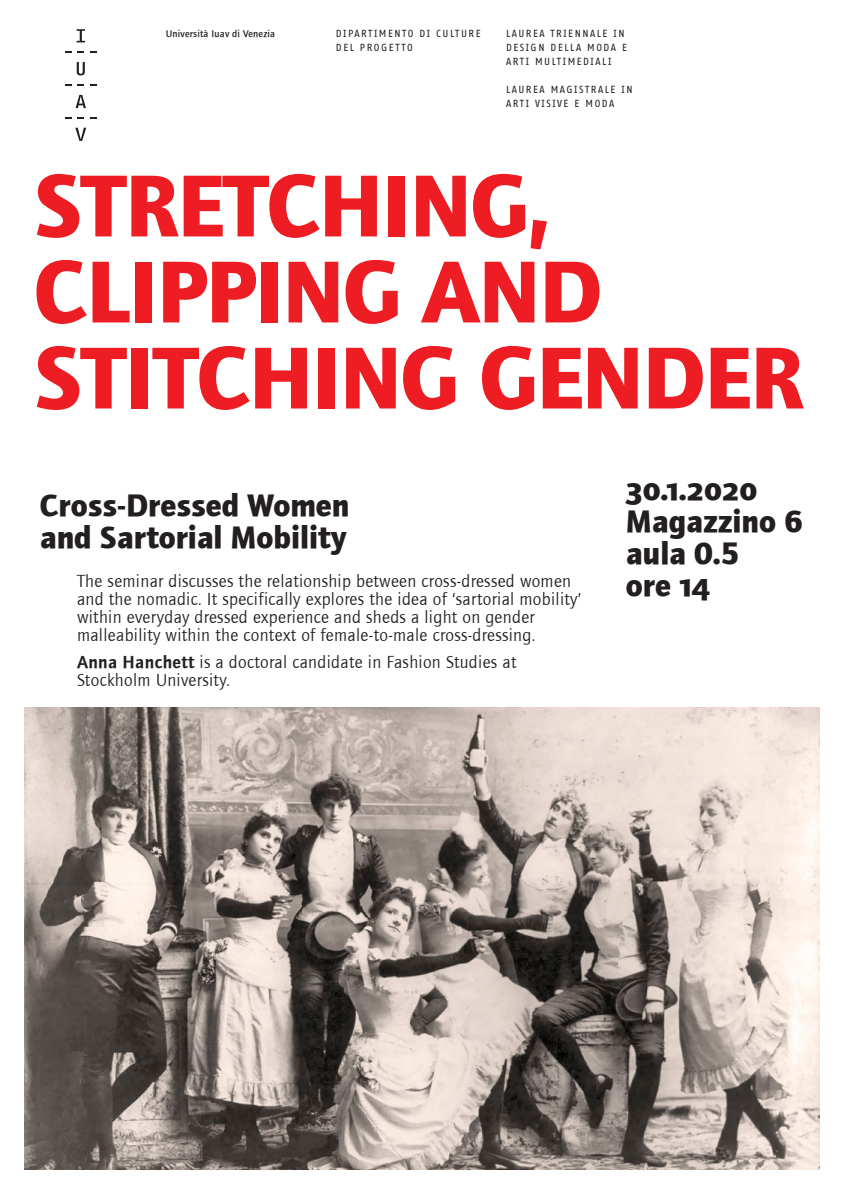
<style>
.page{position:relative;width:842px;height:1191px;background:#fff}
.page>*{position:absolute;margin:0;border:0;box-sizing:border-box;transform-origin:0 0}
.TITOLO{font:700 91px/86px "Foundry Journal";letter-spacing:-.01em;color:#ee1d23}
.SOTTOTITOLO___INFO{font:700 32px "Foundry Journal";color:#231f20}
.SOTTOTITOLO___INFO-2{font:700 32px "Foundry Journal Sc";color:#231f20}
.TESTO_grande{font:18px/18px "Foundry Journal";letter-spacing:.02em;color:#231f20}
.INTESTAZIONE_maiusco{font:10px/14px "Fago Office Sans";letter-spacing:.15em;color:#231f20}
.INTESTAZIONE_iuav{font:500 10px "Foundry Journal";letter-spacing:.02em;color:#231f20}
.s1{font-family:"Foundry Journal Demi"}
.s2{font-family:"Foundry Journal Sc"}
</style>
<div class="page">
<svg style="left:77px;top:29px;width:8px;height:13px"></svg>
<svg style="left:65px;top:51px;width:7px;height:2px"></svg>
<svg style="left:78px;top:51px;width:6px;height:2px"></svg>
<svg style="left:90px;top:51px;width:6px;height:2px"></svg>
<svg style="left:77px;top:62px;width:8px;height:13px"></svg>
<svg style="left:65px;top:84px;width:7px;height:2px"></svg>
<svg style="left:78px;top:84px;width:6px;height:2px"></svg>
<svg style="left:90px;top:84px;width:6px;height:2px"></svg>
<svg style="left:76px;top:95px;width:10px;height:13px"></svg>
<svg style="left:65px;top:117px;width:7px;height:2px"></svg>
<svg style="left:78px;top:117px;width:6px;height:2px"></svg>
<svg style="left:90px;top:117px;width:6px;height:2px"></svg>
<svg style="left:75px;top:128px;width:11px;height:13px"></svg>
<img style="left:24px;top:708px;width:795px;height:461px">
<p class="INTESTAZIONE_iuav" style="left:166px;top:28px;width:111px">Università Iuav di Venezia</p>
<p class="INTESTAZIONE_maiusco" style="left:336px;top:27px;width:146px">DIPARTIMENTO DI CULTURE<br>DEL PROGETTO</p>
<p class="INTESTAZIONE_maiusco" style="left:506px;top:27px;width:122px">LAUREA TRIENNALE IN<br>DESIGN DELLA MODA E<br>ARTI MULTIMEDIALI</p>
<p class="INTESTAZIONE_maiusco" style="left:506px;top:83px;width:128px">LAUREA MAGISTRALE IN<br>ARTI VISIVE E MODA</p>
<p class="TITOLO" style="left:34px;top:163px;width:771px">STRETCHING,<br>CLIPPING AND<br>STITCHING GENDER</p>
<p class="SOTTOTITOLO___INFO" style="left:40px;top:486px;width:311px">Cross-Dressed Women</p>
<p class="SOTTOTITOLO___INFO" style="left:40px;top:518px;width:308px">and Sartorial Mobility</p>
<p class="TESTO_grande" style="left:77px;top:572px;width:506px">The seminar discusses the relationship between cross-dressed women and the nomadic. It specifically explores the idea of ‘sartorial mobility’ within everyday dressed experience and sheds a light on gender malleability within the context of female-to-male cross-dressing.</p>
<p class="TESTO_grande" style="left:77px;top:653px;width:441px"><span class="s1">Anna Hanchett</span> is a doctoral candidate in Fashion Studies at<br>Stockholm University.</p>
<p class="SOTTOTITOLO___INFO-2" style="left:626px;top:471px;width:133px">30.1.2020</p>
<p class="SOTTOTITOLO___INFO" style="left:626px;top:503px;width:178px">Magazzino 6</p>
<p class="SOTTOTITOLO___INFO" style="left:626px;top:535px;width:115px">aula 0.5</p>
<p class="SOTTOTITOLO___INFO" style="left:626px;top:567px;width:86px">ore <span class="s2">14</span></p>
</div>
